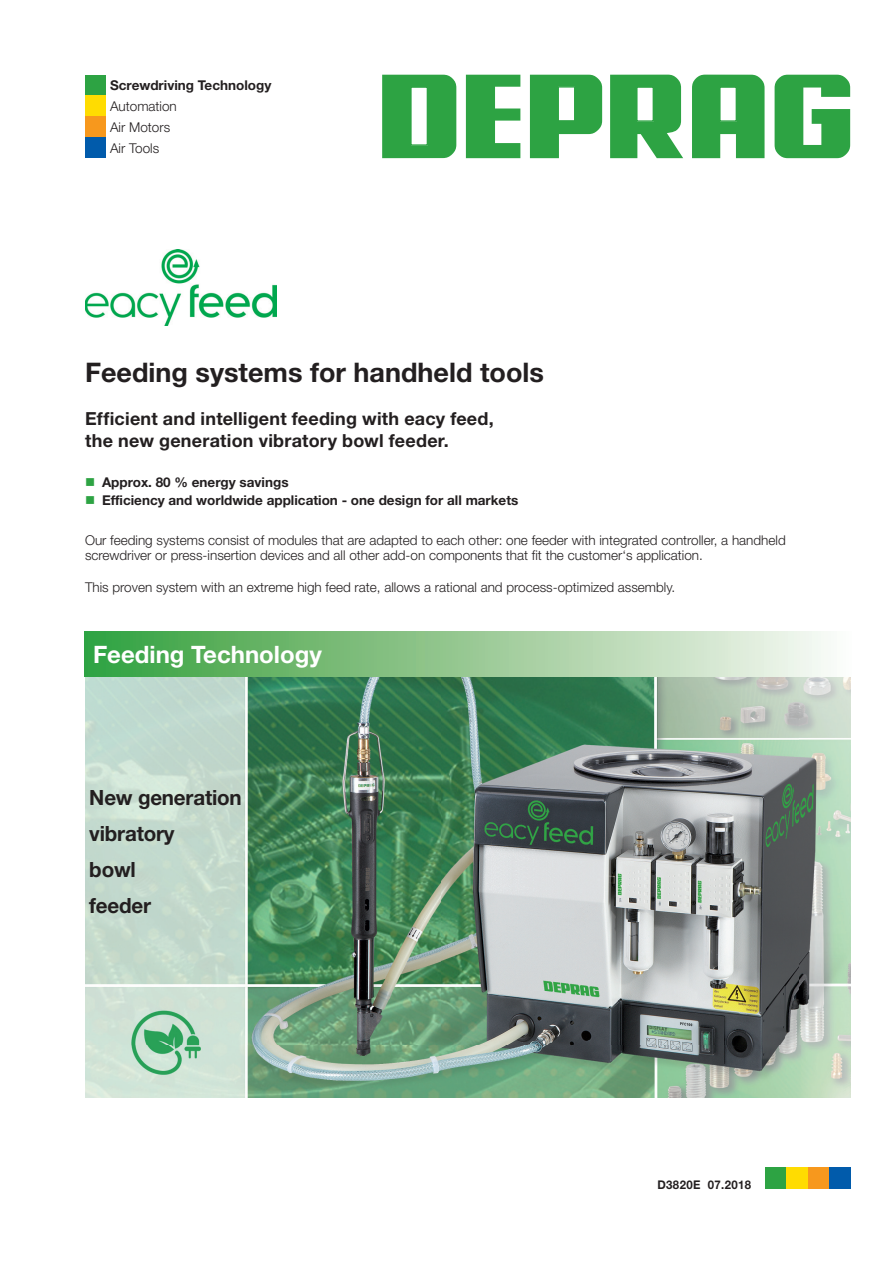
<style>
.page{position:relative;width:893px;height:1263px;background:#fff}
.page>*{position:absolute;margin:0;border:0;box-sizing:border-box;transform-origin:0 0}
.t1{font:700 27px "Helvetica Neue LT Std";color:#231f20}
.t2{font:700 24px "Helvetica Neue LT Std";color:#fff}
.t3{font:700 21px/36px "Helvetica Neue LT Std";letter-spacing:-.01em;color:#231f20}
.t4{font:700 18px/21.6px "Helvetica Neue LT Std";letter-spacing:.01em;color:#231f20}
.t5{font:300 13.5px/20.9px "Helvetica Neue LT Std";color:#231f20}
.t6{font:700 13.5px "Helvetica Neue LT Std";color:#231f20}
.t7{font:700 12px "Helvetica Neue LT Std";letter-spacing:.03em;color:#231f20;scale:.95 1}
.s1{color:#2da343}
</style>
<div class="page">
<img style="left:85px;top:250px;width:191px;height:75px">
<img style="left:85px;top:677px;width:765px;height:421px">
<div style="left:85px;top:631px;width:766px;height:46px;background:linear-gradient(to right,#349e3a,#fbf8f4)"></div>
<div style="left:765px;top:1167px;width:22px;height:21px;background:#2da343"></div>
<div style="left:787px;top:1167px;width:21px;height:21px;background:#ffdc01"></div>
<div style="left:808px;top:1167px;width:21px;height:21px;background:#f7981d"></div>
<div style="left:829px;top:1167px;width:21px;height:21px;background:#015bab"></div>
<div style="left:382px;top:75px;width:74px;height:83px;background:#2da343"></div>
<div style="left:411px;top:87px;width:16px;height:58px;background:#fff"></div>
<div style="left:410px;top:86px;width:18px;height:60px;border:1px solid #2da343"></div>
<svg style="left:466px;top:75px;width:54px;height:83px"></svg>
<svg style="left:775px;top:75px;width:75px;height:83px"></svg>
<svg style="left:610px;top:75px;width:73px;height:83px;background:#46ae59"></svg>
<svg style="left:530px;top:75px;width:72px;height:83px"></svg>
<div style="left:558px;top:87px;width:17px;height:34px;background:#fff"></div>
<div style="left:557px;top:86px;width:18px;height:36px;border:1px solid #2da343"></div>
<svg style="left:692px;top:75px;width:72px;height:83px;background:#3eaa52"></svg>
<div style="left:637px;top:87px;width:16px;height:34px;background:#fff"></div>
<div style="left:636px;top:86px;width:18px;height:36px;border:1px solid #2da343"></div>
<div style="left:720px;top:87px;width:16px;height:34px;background:#fff"></div>
<div style="left:719px;top:86px;width:18px;height:36px;border:1px solid #2da343"></div>
<div style="left:85px;top:75px;width:21px;height:21px;background:#2da343"></div>
<div style="left:85px;top:96px;width:21px;height:20px;background:#ffdc01"></div>
<div style="left:85px;top:116px;width:21px;height:21px;background:#f7981d"></div>
<div style="left:85px;top:137px;width:21px;height:21px;background:#015bab"></div>
<p class="t6" style="left:110px;top:77px;width:163px">Screwdriving Technology</p>
<p class="t5" style="left:110px;top:95px;width:68px">Automation<br>Air Motors<br>Air Tools</p>
<h1 class="t1" style="left:85px;top:356px;width:460px">feeding systems for handheld tools</h1>
<h3 class="t4" style="left:85px;top:408px;width:410px">Efficient and intelligent feeding with eacy feed, the new generation vibratory bowl feeder.</h3>
<p class="t6" style="left:85px;top:473px;width:205px"><span class="s1">■</span> approx. 80 % energy savings</p>
<p class="t6" style="left:85px;top:491px;width:435px"><span class="s1">■</span> Efficiency and worldwide application - one design for all markets</p>
<p class="t5" style="left:85px;top:531px;width:702px;line-height:15.9px">Our feeding systems consist of modules that are adapted to each other: one feeder with integrated controller, a handheld screwdriver or press-insertion devices and all other add-on components that fit the customer‘s application.</p>
<p class="t5" style="left:85px;top:577px;width:592px">This proven system with an extreme high feed rate, allows a rational and process-optimized assembly.</p>
<h2 class="t2" style="left:93px;top:639px;width:231px">feeding technology</h2>
<h3 class="t3" style="left:89px;top:779px;width:154px">new generation vibratory<br>bowl<br>feeder</h3>
<p class="t7" style="left:657px;top:1177px;width:100px">d3820E 07.2018</p>
</div>
